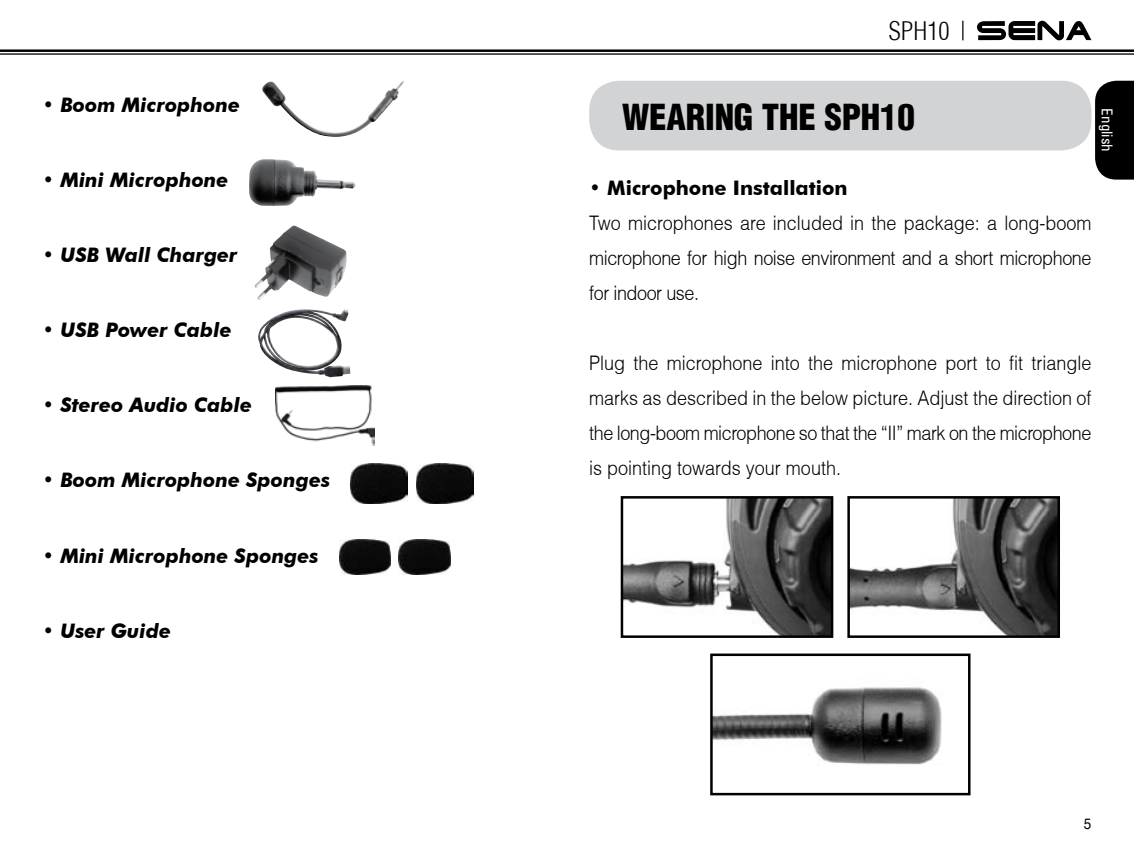
<style>
.page{position:relative;width:1134px;height:851px;background:#fff}
.page>*{position:absolute;margin:0;border:0;box-sizing:border-box;transform-origin:0 0}
.t1{font:900 condensed 35px "Helvetica";letter-spacing:-.005em;color:#000}
.t2{font:300 condensed 25px "Helvetica";color:#000}
.t3{font:300 20px/35px "Helvetica";letter-spacing:-.025em;color:#000;text-align:justify;scale:.9 1}
.t4{font:italic 700 20px "Futura BT";color:#000}
.t5{font:700 20px "Futura BT";color:#000}
.t6{font:condensed 15px "Univers";color:#fff}
.t7{font:15px "Helvetica";color:#000;scale:.9 1}
</style>
<div class="page">
<div style="left:1095px;top:81px;width:39px;height:98px;background:#000"></div>
<svg style="left:962px;top:21px;width:1px;height:19px"></svg>
<svg style="left:977px;top:21px;width:114px;height:19px"></svg>
<svg style="left:0;top:53px;width:1134px;height:1px"></svg>
<hr style="left:0;top:50px;width:1134px;height:2px;background:#000">
<hr style="left:0;top:54px;width:1134px;height:1px;background:#000">
<img style="left:254px;top:225px;width:93px;height:75px">
<div style="left:589px;top:81px;width:502px;height:69px;background:#d1d3d4;border-radius:30px"></div>
<img style="left:258px;top:309px;width:92px;height:68px">
<img style="left:262px;top:81px;width:142px;height:56px">
<img style="left:249px;top:159px;width:106px;height:47px">
<img style="left:624px;top:499px;width:206px;height:135px">
<div style="left:621px;top:496px;width:212px;height:141px;border:2px solid #000101"></div>
<img style="left:850px;top:499px;width:207px;height:135px">
<div style="left:847px;top:496px;width:213px;height:141px;border:2px solid #000101"></div>
<img style="left:713px;top:656px;width:254px;height:109px">
<div style="left:710px;top:653px;width:260px;height:142px;border:2px solid #000101"></div>
<img style="left:275px;top:385px;width:100px;height:60px">
<img style="left:350px;top:464px;width:58px;height:39px">
<img style="left:339px;top:539px;width:52px;height:35px">
<img style="left:416px;top:464px;width:58px;height:39px">
<img style="left:399px;top:539px;width:51px;height:35px">
<p class="t4" style="left:43px;top:93px;width:199px">• Boom Microphone</p>
<p class="t4" style="left:43px;top:168px;width:187px">• Mini Microphone</p>
<p class="t4" style="left:43px;top:243px;width:197px">• USB Wall Charger</p>
<p class="t4" style="left:43px;top:318px;width:191px">• USB Power Cable</p>
<p class="t4" style="left:43px;top:393px;width:211px">• Stereo Audio Cable</p>
<p class="t4" style="left:43px;top:468px;width:289px">• Boom Microphone Sponges</p>
<p class="t4" style="left:43px;top:543px;width:278px">• Mini Microphone Sponges</p>
<p class="t4" style="left:43px;top:618px;width:130px">• User Guide</p>
<p class="t2" style="left:888px;top:15px;width:63px">SPH10</p>
<h1 class="t1" style="left:622px;top:95px;width:294px">WEARING THE SPH10</h1>
<p class="t6" style="left:1117px;top:108px;width:45px;rotate:90deg">English</p>
<p class="t5" style="left:589px;top:176px;width:260px">• Microphone Installation</p>
<p class="t3" style="left:589px;top:205px;width:559px">Two microphones are included in the package: a long-boom microphone for high noise environment and a short microphone for indoor use.</p>
<p class="t3" style="left:589px;top:345px;width:560px">Plug the microphone into the microphone port to fit triangle marks as described in the below picture. Adjust the direction of the long-boom microphone so that the “II” mark on the microphone is pointing towards your mouth.</p>
<p class="t7" style="left:1084px;top:814px;width:10px">5</p>
</div>
